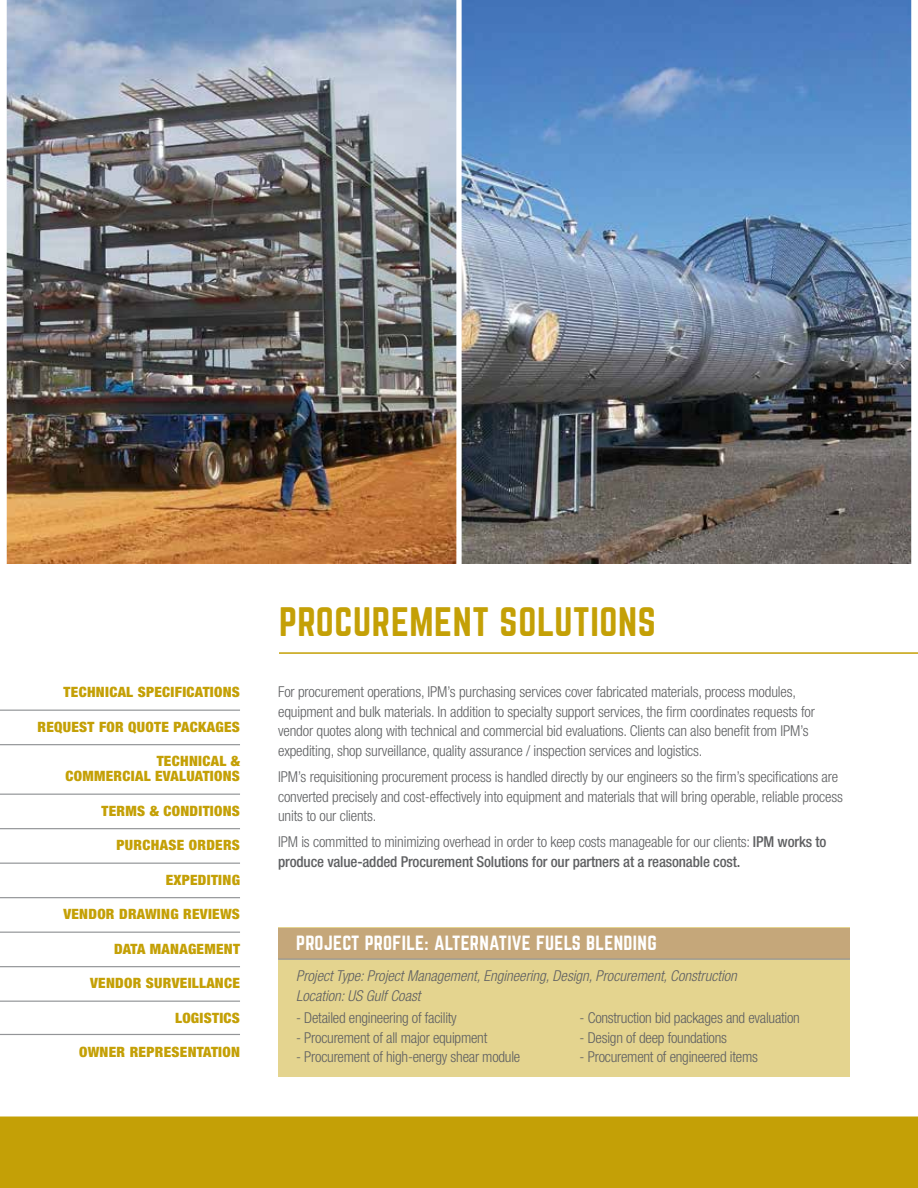
<style>
.page{position:relative;width:918px;height:1188px;background:#fff}
.page>*{position:absolute;margin:0;border:0;box-sizing:border-box;transform-origin:0 0}
.t1{font:36px "Norwester";letter-spacing:.02em;color:#c4a006}
.t2{font:18px "Norwester";letter-spacing:.02em;color:#fff}
.t3{font:300 condensed 15px/19.5px "Helvetica Neue LT Std";letter-spacing:-.01em;color:#5f6062}
.t4{font:500 condensed 15px/19.5px "Helvetica Neue LT Std";letter-spacing:-.01em;color:#5f6062}
.t5{font:italic 300 condensed 15px/19.5px "Helvetica Neue LT Std";color:#5f6062}
.t6{font:900 condensed 14.25px/15px "Helvetica Neue LT Std";letter-spacing:.02em;color:#c4a006;text-align:right;scale:1.05 1}
.s1{font-weight:300}
</style>
<div class="page">
<img style="left:7px;top:0;width:904px;height:563px">
<div style="left:0;top:1117px;width:918px;height:71px;background:#c4a006"></div>
<hr style="left:279px;top:652px;width:639px;height:2px;background:#c4a006">
<hr style="left:0;top:710px;width:240px;height:1px;background:#939598">
<hr style="left:0;top:744px;width:240px;height:1px;background:#939598">
<hr style="left:0;top:794px;width:240px;height:1px;background:#939598">
<hr style="left:0;top:828px;width:240px;height:1px;background:#939598">
<hr style="left:0;top:863px;width:240px;height:1px;background:#939598">
<hr style="left:0;top:897px;width:240px;height:1px;background:#939598">
<hr style="left:0;top:932px;width:240px;height:1px;background:#939598">
<hr style="left:0;top:966px;width:240px;height:1px;background:#939598">
<hr style="left:0;top:1001px;width:240px;height:1px;background:#939598">
<hr style="left:0;top:1034px;width:240px;height:1px;background:#939598">
<div style="left:278px;top:928px;width:572px;height:149px;background:#e4d48f"></div>
<div style="left:278px;top:928px;width:572px;height:31px;background:#c5a77a"></div>
<hr style="left:278px;top:959px;width:572px;height:1px;background:#939598">
<div style="left:456px;top:0;width:6px;height:566px;background:#fff"></div>
<p class="t6" style="left:64px;top:685px;width:169px">TECHNICAL SPECIFICATIONS</p>
<p class="t6" style="left:37px;top:719px;width:194px">REQUEST FOR QUOTE PACKAGES</p>
<p class="t6" style="left:66px;top:754px;width:168px">TECHNICAL &amp;<br>COMMERCIAL EVALUATIONS</p>
<p class="t6" style="left:102px;top:803px;width:133px">TERMS &amp; CONDITIONS</p>
<p class="t6" style="left:117px;top:838px;width:119px">PURCHASE ORDERS</p>
<p class="t6" style="left:166px;top:872px;width:72px">EXPEDITING</p>
<p class="t6" style="left:63px;top:907px;width:170px">VENDOR DRAWING REVIEWS</p>
<p class="t6" style="left:114px;top:941px;width:121px">DATA MANAGEMENT</p>
<p class="t6" style="left:90px;top:976px;width:144px">VENDOR SURVEILLANCE</p>
<p class="t6" style="left:175px;top:1010px;width:63px">LOGISTICS</p>
<p class="t6" style="left:79px;top:1045px;width:155px">OWNER REPRESENTATION</p>
<h1 class="t1" style="left:279px;top:605px;width:378px">PROCUREMENT SOLUTIONS</h1>
<p class="t3" style="left:278px;top:682px;width:538px">For procurement operations, IPM’s purchasing services cover fabricated materials, process modules, equipment and bulk materials. In addition to specialty support services, the firm coordinates requests for vendor quotes along with technical and commercial bid evaluations. Clients can also benefit from IPM’s expediting, shop surveillance, quality assurance / inspection services and logistics.</p>
<p class="t3" style="left:278px;top:767px;width:566px">IPM’s requisitioning procurement process is handled directly by our engineers so the firm’s specifications are converted precisely and cost-effectively into equipment and materials that will bring operable, reliable process units to our clients.</p>
<p class="t4" style="left:278px;top:832px;width:550px"><span class="s1">IPM is committed to minimizing overhead in order to keep costs manageable for our clients:</span> IPM works to produce value-added Procurement Solutions for our partners at a reasonable cost.</p>
<p class="t2" style="left:296px;top:935px;width:362px">PROJECT PROFILE: ALTERNATIVE FUELS BLENDING</p>
<p class="t5" style="left:296px;top:967px;width:442px">Project Type: Project Management, Engineering, Design, Procurement, Construction<br>Location: US Gulf Coast</p>
<p class="t3" style="left:296px;top:1008px;width:162px">- Detailed engineering of facility</p>
<p class="t3" style="left:296px;top:1028px;width:193px">- Procurement of all major equipment</p>
<p class="t3" style="left:296px;top:1047px;width:226px">- Procurement of high-energy shear module</p>
<p class="t3" style="left:580px;top:1008px;width:222px">- Construction bid packages and evaluation</p>
<p class="t3" style="left:580px;top:1028px;width:149px">- Design of deep foundations</p>
<p class="t3" style="left:580px;top:1047px;width:180px">- Procurement of engineered items</p>
</div>
